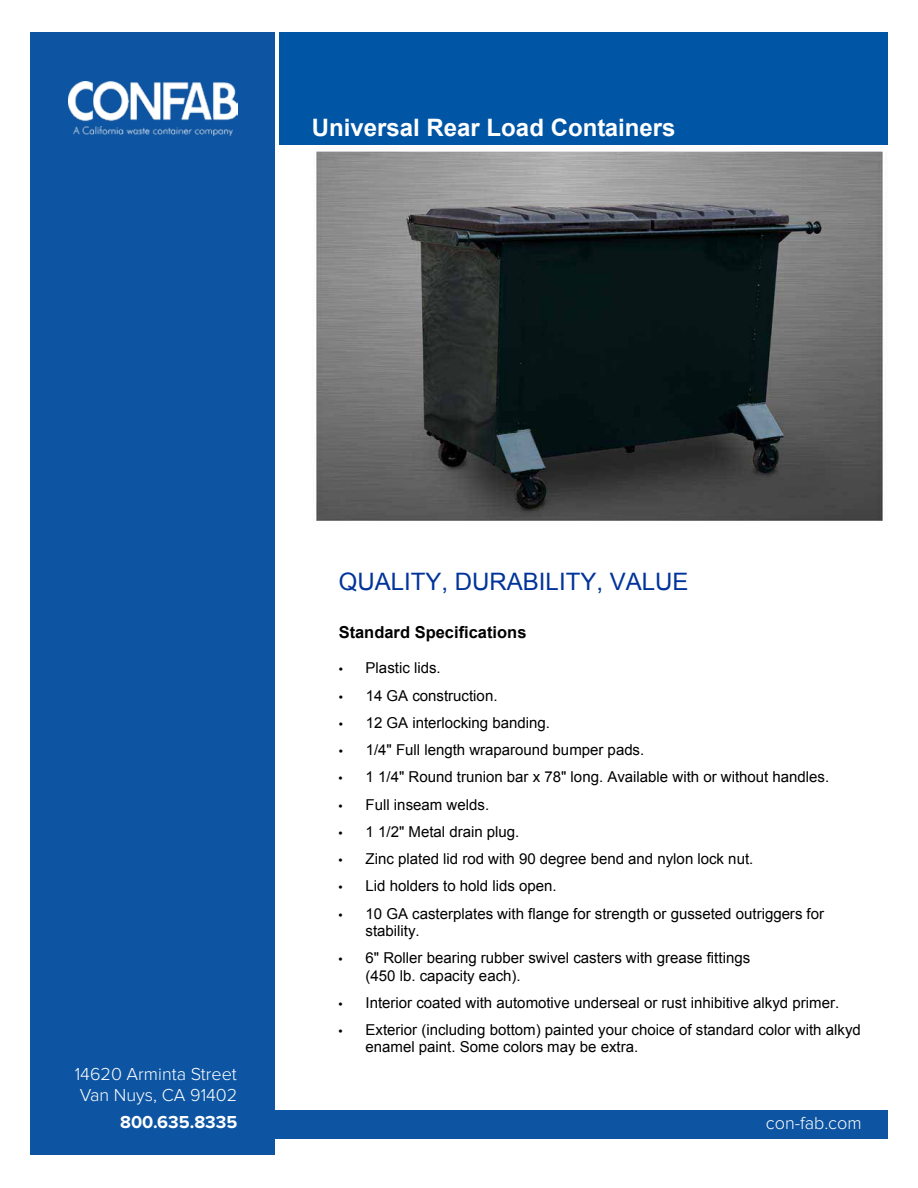
<style>
.page{position:relative;width:918px;height:1188px;background:#fff}
.page>*{position:absolute;margin:0;border:0;box-sizing:border-box;transform-origin:0 0}
.t1{font:700 24px "Arial";color:#fff}
.t2{font:24px "Arial";color:#00339a}
.t3{font:300 18px/21px "Proxima Nova";color:#fff}
.t4{font:700 18px "Proxima Nova";color:#fff}
.t5{font:700 16.5px "Arial";color:#000}
.t6{font:15px/17.2px "Arial";color:#000}
</style>
<div class="page">
<div style="left:279px;top:32px;width:608px;height:112px;background:#0055a5"></div>
<div style="left:30px;top:32px;width:245px;height:1123px;background:#0d55a2"></div>
<img style="left:68px;top:81px;width:169px;height:54px">
<div style="left:275px;top:1110px;width:612px;height:28px;background:#0d55a2"></div>
<img style="left:316px;top:151px;width:567px;height:370px">
<h1 class="t1" style="left:312px;top:112px;width:365px">Universal Rear Load Containers</h1>
<h1 class="t2" style="left:339px;top:565px;width:351px">QUALITY, DURABILITY, VALUE</h1>
<p class="t5" style="left:339px;top:621px;width:189px">Standard Specifications</p>
<p class="t6" style="left:339px;top:660px;width:104px">• Plastic lids.</p>
<p class="t6" style="left:339px;top:687px;width:160px">• 14 GA construction.</p>
<p class="t6" style="left:339px;top:714px;width:213px">• 12 GA interlocking banding.</p>
<p class="t6" style="left:339px;top:741px;width:307px">• 1/4" Full length wraparound bumper pads.</p>
<p class="t6" style="left:339px;top:769px;width:492px">• 1 1/4" Round trunion bar x 78" long. Available with or without handles.</p>
<p class="t6" style="left:339px;top:796px;width:152px">• Full inseam welds.</p>
<p class="t6" style="left:339px;top:823px;width:182px">• 1 1/2" Metal drain plug.</p>
<p class="t6" style="left:339px;top:850px;width:416px">• Zinc plated lid rod with 90 degree bend and nylon lock nut.</p>
<p class="t6" style="left:339px;top:878px;width:219px">• Lid holders to hold lids open.</p>
<p class="t6" style="left:366px;top:905px;width:460px;text-indent:-27px">• 10 GA casterplates with flange for strength or gusseted outriggers for stability.</p>
<p class="t6" style="left:366px;top:949px;width:386px;text-indent:-27px">• 6" Roller bearing rubber swivel casters with grease fittings (450 lb. capacity each).</p>
<p class="t6" style="left:339px;top:994px;width:502px">• Interior coated with automotive underseal or rust inhibitive alkyd primer.</p>
<p class="t6" style="left:365px;top:1021px;width:497px;text-indent:-27px">• Exterior (including bottom) painted your choice of standard color with alkyd enamel paint. Some colors may be extra.</p>
<p class="t3" style="left:75px;top:1065px;width:164px">14620 Arminta Street<br>Van Nuys, CA 91402</p>
<p class="t4" style="left:120px;top:1114px;width:119px">800.635.8335</p>
<p class="t3" style="left:766px;top:1113px;width:97px">con-fab.com</p>
</div>
